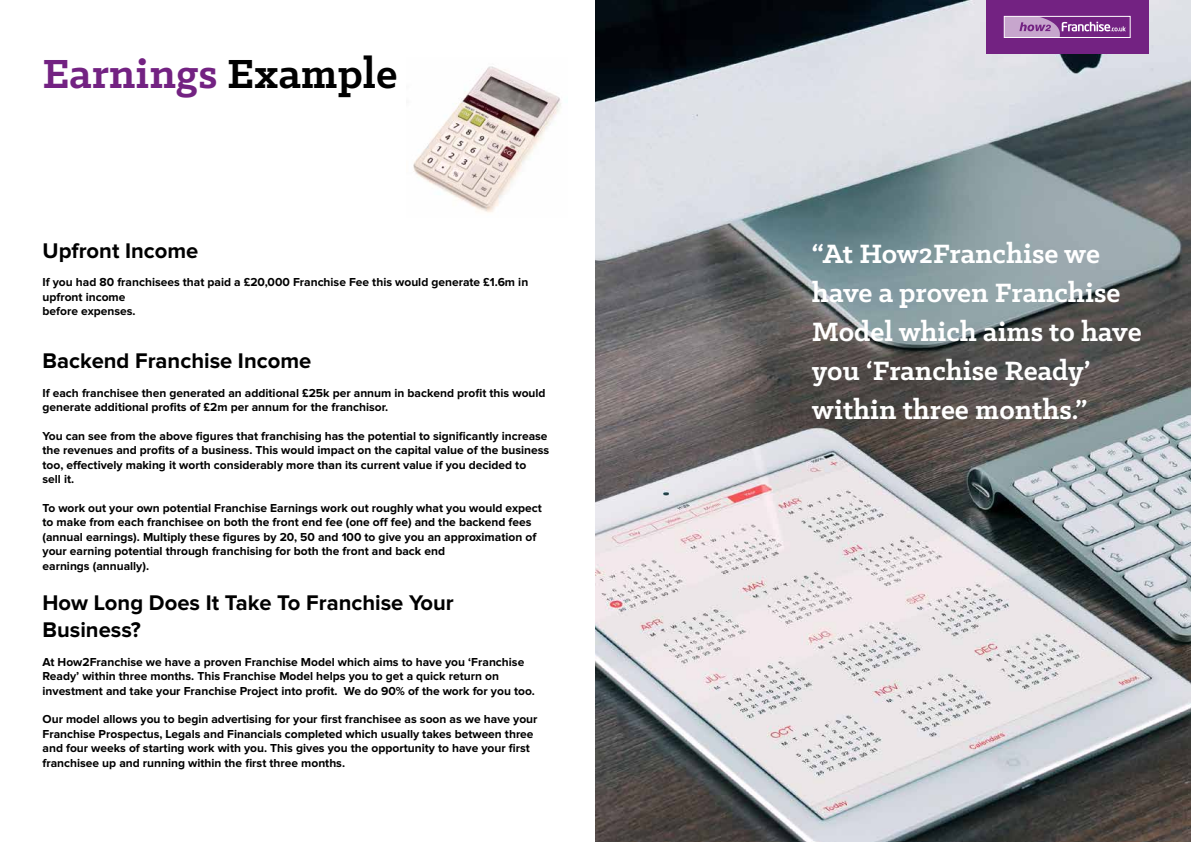
<style>
.page{position:relative;width:1191px;height:842px;background:#fff}
.page>*{position:absolute;margin:0;border:0;box-sizing:border-box;transform-origin:0 0}
.t1{font:700 46px "Klinic Slab";color:#732282}
.t2{font:700 30px/39px "Klinic Slab";color:#fff}
.t3{font:700 22px/26.4px "Proxima Nova";color:#000}
.t4{font:700 12px/14.4px "Proxima Nova";color:#000}
.s1{color:#000}
</style>
<div class="page">
<img style="left:595px;top:1px;width:596px;height:841px">
<img style="left:413px;top:66px;width:148px;height:147px">
<div style="left:986px;top:0;width:162px;height:54px;background:#732282"></div>
<svg style="left:1006px;top:18px;width:120px;height:18px"></svg>
<div style="left:1004px;top:16px;width:126px;height:22px;border:1px solid #fff"></div>
<h1 class="t1" style="left:43px;top:44px;width:356px">Earnings <span class="s1">Example</span></h1>
<h3 class="t3" style="left:43px;top:238px;width:157px">Upfront Income</h3>
<p class="t4" style="left:43px;top:276px;width:487px">If you had 80 franchisees that paid a £20,000 Franchise Fee this would generate £1.6m in upfront income<br>before expenses.</p>
<h3 class="t3" style="left:43px;top:348px;width:270px">Backend Franchise Income</h3>
<p class="t4" style="left:43px;top:386px;width:504px">If each franchisee then generated an additional £25k per annum in backend profit this would generate additional profits of £2m per annum for the franchisor.</p>
<p class="t4" style="left:43px;top:429px;width:508px">You can see from the above figures that franchising has the potential to significantly increase the revenues and profits of a business. This would impact on the capital value of the business too, effectively making it worth considerably more than its current value if you decided to<br>sell it.</p>
<p class="t4" style="left:43px;top:501px;width:501px">To work out your own potential Franchise Earnings work out roughly what you would expect to make from each franchisee on both the front end fee (one off fee) and the backend fees (annual earnings). Multiply these figures by 20, 50 and 100 to give you an approximation of your earning potential through franchising for both the front and back end<br>earnings (annually).</p>
<h3 class="t3" style="left:43px;top:591px;width:413px">How Long Does It Take To Franchise Your<br>Business?</h3>
<p class="t4" style="left:43px;top:655px;width:494px">At How2Franchise we have a proven Franchise Model which aims to have you ‘Franchise<br>Ready’ within three months. This Franchise Model helps you to get a quick return on investment and take your Franchise Project into profit. We do 90% of the work for you too.</p>
<p class="t4" style="left:43px;top:713px;width:496px">Our model allows you to begin advertising for your first franchisee as soon as we have your Franchise Prospectus, Legals and Financials completed which usually takes between three and four weeks of starting work with you. This gives you the opportunity to have your first franchisee up and running within the first three months.</p>
<h2 class="t2" style="left:812px;top:233px;width:331px">“At How2Franchise we have a proven Franchise<br>Model which aims to have you ‘Franchise Ready’ within three months.”</h2>
</div>
